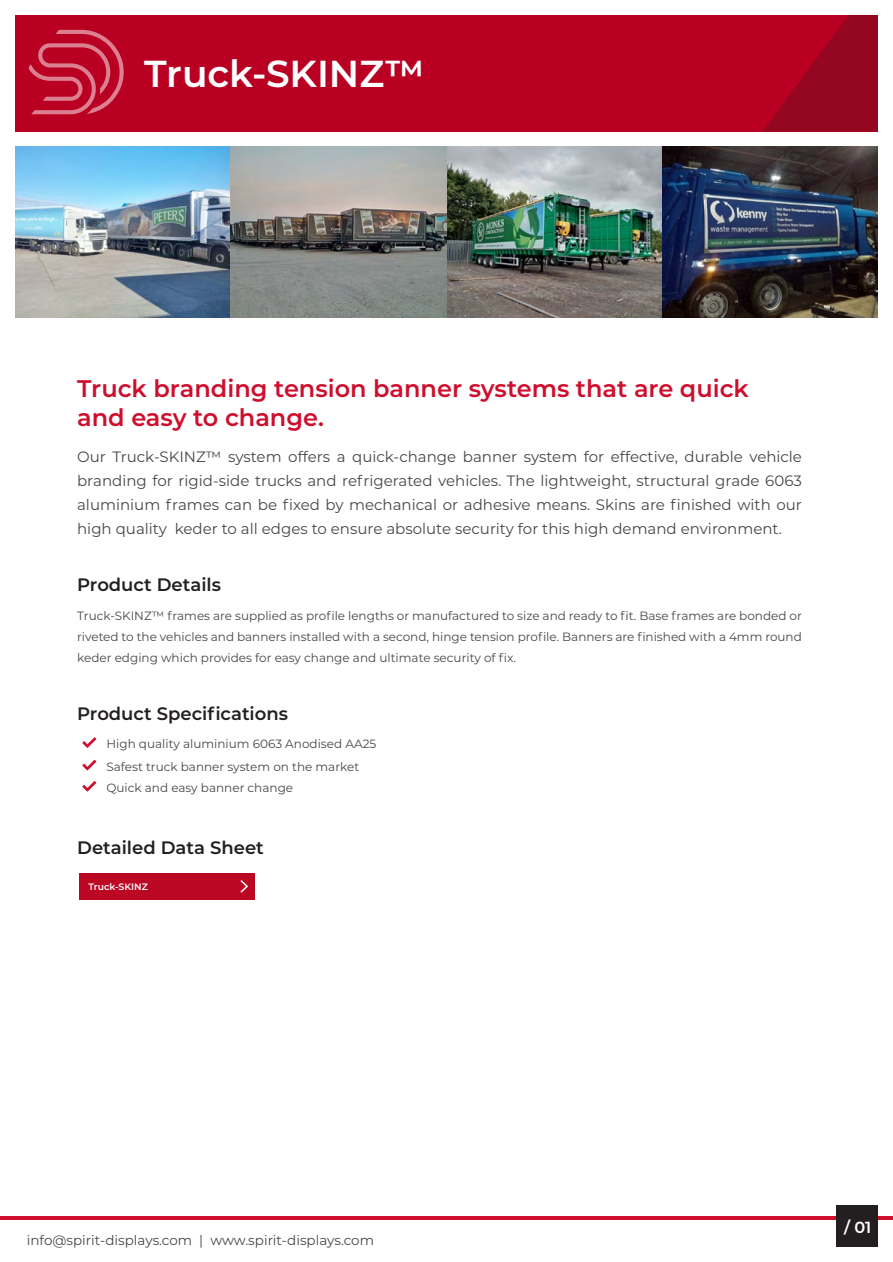
<style>
.page{position:relative;width:893px;height:1262px;background:#fff}
.page>*{position:absolute;margin:0;border:0;box-sizing:border-box;transform-origin:0 0}
.t1{font:600 37.5px "Montserrat";color:#fff}
.t2{font:600 24px/28.8px "Montserrat";color:#ce0e2d}
.t3{font:600 18px "Montserrat";color:#231f20}
.t4{font:600 16.05px "Montserrat";color:#fff}
.t5{font:15px/24px "Montserrat";color:#474747;text-align:justify}
.t6{font:13.5px "Montserrat";color:#474747}
.t7{font:12px/21px "Montserrat";color:#474747;text-align:justify}
.t8{font:600 9.3px "Montserrat";color:#fff}
</style>
<div class="page">
<img style="left:15px;top:146px;width:863px;height:172px">
<div style="left:15px;top:15px;width:863px;height:116px;background:#ba0022"></div>
<svg style="left:29px;top:30px;width:95px;height:84px"></svg>
<hr style="left:0;top:1216px;width:892px;height:3px;background:#ce0e2d">
<div style="left:836px;top:1205px;width:42px;height:42px;background:#231f20"></div>
<div style="left:79px;top:873px;width:176px;height:26px;background:#bc0724"></div>
<svg style="left:240px;top:880px;width:8px;height:13px"></svg>
<svg style="left:763px;top:15px;width:115px;height:116px"></svg>
<svg style="left:82px;top:737px;width:14px;height:11px"></svg>
<svg style="left:82px;top:759px;width:14px;height:11px"></svg>
<svg style="left:82px;top:781px;width:14px;height:10px"></svg>
<h1 class="t1" style="left:144px;top:47px;width:281px">Truck-SKINZ™</h1>
<h2 class="t2" style="left:77px;top:373px;width:673px">Truck branding tension banner systems that are quick and easy to change.</h2>
<p class="t5" style="left:77px;top:443px;width:726px">Our Truck-SKINZ™ system offers a quick-change banner system for effective, durable vehicle branding for rigid-side trucks and refrigerated vehicles. The lightweight, structural grade 6063 aluminium frames can be fixed by mechanical or adhesive means. Skins are finished with our high quality keder to all edges to ensure absolute security for this high demand environment.</p>
<h3 class="t3" style="left:77px;top:572px;width:145px">Product Details</h3>
<p class="t7" style="left:77px;top:604px;width:726px">Truck-SKINZ™ frames are supplied as profile lengths or manufactured to size and ready to fit. Base frames are bonded or riveted to the vehicles and banners installed with a second, hinge tension profile. Banners are finished with a 4mm round keder edging which provides for easy change and ultimate security of fix.</p>
<h3 class="t3" style="left:77px;top:700px;width:212px">Product Specifications</h3>
<p class="t7" style="left:106px;top:732px;width:271px;line-height:22.5px">High quality aluminium 6063 Anodised AA25<br>Safest truck banner system on the market</p>
<p class="t7" style="left:106px;top:777px;width:188px">Quick and easy banner change</p>
<h3 class="t3" style="left:77px;top:835px;width:188px">Detailed Data Sheet</h3>
<p class="t8" style="left:88px;top:880px;width:61px">Truck-SKINZ</p>
<p class="t6" style="left:27px;top:1230px;width:349px">info@spirit-displays.com | www.spirit-displays.com</p>
<h3 class="t4" style="left:844px;top:1215px;width:29px">/ 01</h3>
</div>
